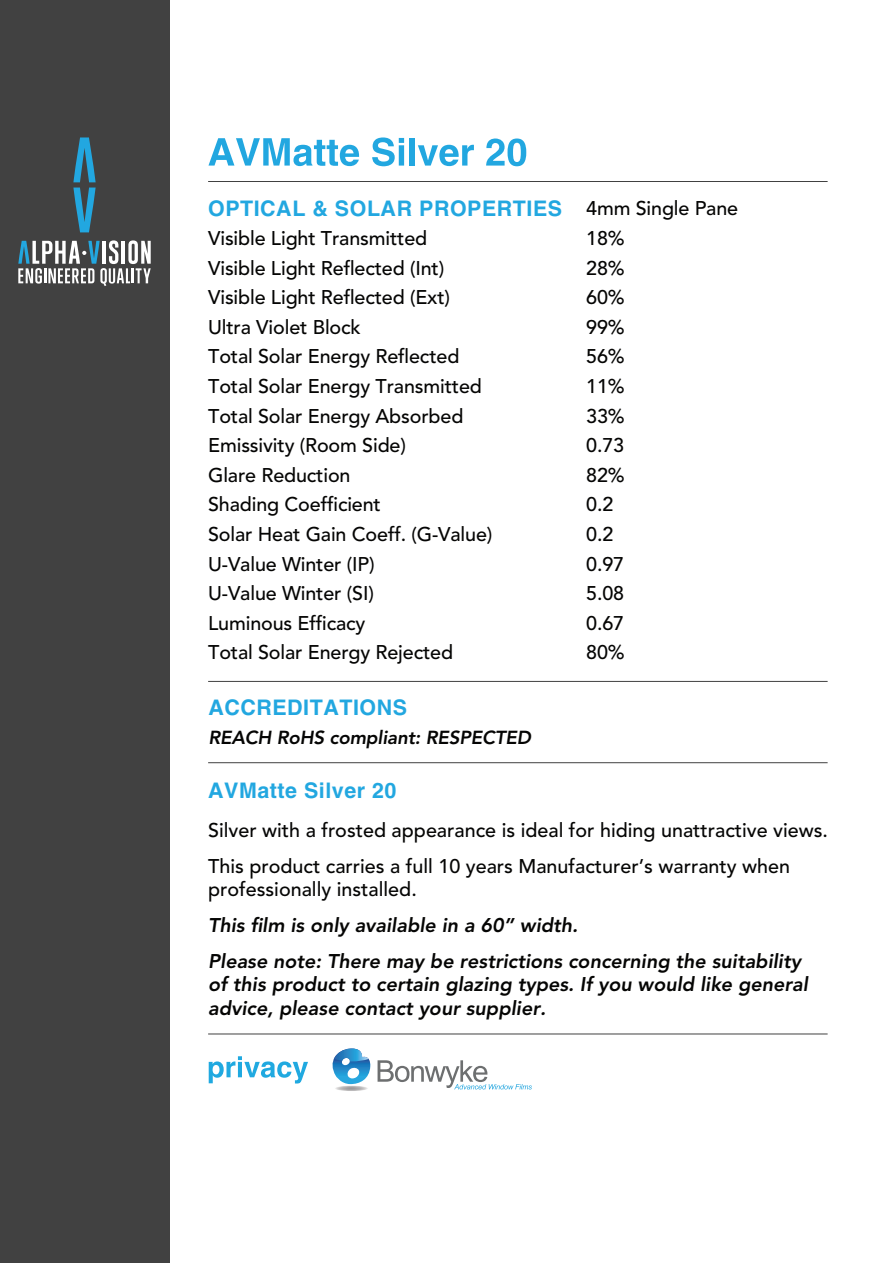
<style>
.page{position:relative;width:893px;height:1263px;background:#fff}
.page>*{position:absolute;margin:0;border:0;box-sizing:border-box;transform-origin:0 0}
.t1{font:700 21.45px "Helvetica";letter-spacing:.025em;color:#22a7e0}
.t2{font:500 19.8px/35.7px "Avenir LT Std";letter-spacing:-.005em;color:#050504}
.t3{font:italic 800 19.8px/35.7px "Avenir LT Std";color:#050504}
.t4{font:italic 800 18.75px "Avenir LT Std";letter-spacing:-.005em;color:#050504}
.s1{font-family:"Avenir LT Std";font-weight:500;font-size:19.8px;color:#050504}
</style>
<div class="page">
<div style="left:0;top:0;width:169px;height:1263px;background:#414141"></div>
<svg style="left:18px;top:240px;width:133px;height:46px"></svg>
<svg style="left:73px;top:137px;width:23px;height:45px"></svg>
<svg style="left:73px;top:188px;width:23px;height:44px"></svg>
<svg style="left:208px;top:138px;width:151px;height:28px"></svg>
<svg style="left:372px;top:137px;width:32px;height:29px"></svg>
<div style="left:409px;top:138px;width:6px;height:28px;background:#22a7e0"></div>
<svg style="left:418px;top:145px;width:56px;height:21px"></svg>
<svg style="left:486px;top:138px;width:40px;height:28px"></svg>
<hr style="left:208px;top:181px;width:620px;height:1px;background:#414141">
<hr style="left:208px;top:681px;width:620px;height:1px;background:#414141">
<hr style="left:208px;top:762px;width:620px;height:1px;background:#414141">
<hr style="left:208px;top:1033px;width:620px;height:1px;background:#414141">
<svg style="left:209px;top:1056px;width:99px;height:27px"></svg>
<svg style="left:332px;top:1048px;width:39px;height:36px"></svg>
<img style="left:335px;top:1086px;width:33px;height:5px">
<svg style="left:378px;top:1060px;width:154px;height:29px"></svg>
<p class="t1" style="left:208px;top:195px;width:532px">OPTICAL &amp; SOLAR PROPERTIES <span class="s1">4mm Single Pane</span></p>
<p class="t2" style="left:208px;top:221px;width:221px">Visible Light Transmitted</p>
<p class="t2" style="left:586px;top:221px;width:40px">18%</p>
<p class="t2" style="left:208px;top:250px;width:238px">Visible Light Reflected (Int)</p>
<p class="t2" style="left:586px;top:250px;width:40px">28%</p>
<p class="t2" style="left:208px;top:280px;width:243px">Visible Light Reflected (Ext)</p>
<p class="t2" style="left:586px;top:280px;width:40px">60%</p>
<p class="t2" style="left:208px;top:310px;width:154px">Ultra Violet Block</p>
<p class="t2" style="left:586px;top:310px;width:40px">99%</p>
<p class="t2" style="left:208px;top:339px;width:253px">Total Solar Energy Reflected</p>
<p class="t2" style="left:586px;top:339px;width:40px">56%</p>
<p class="t2" style="left:208px;top:369px;width:275px">Total Solar Energy Transmitted</p>
<p class="t2" style="left:586px;top:369px;width:40px">11%</p>
<p class="t2" style="left:208px;top:398px;width:257px">Total Solar Energy Absorbed</p>
<p class="t2" style="left:586px;top:398px;width:40px">33%</p>
<p class="t2" style="left:208px;top:428px;width:199px">Emissivity (Room Side)</p>
<p class="t2" style="left:586px;top:428px;width:39px">0.73</p>
<p class="t2" style="left:208px;top:458px;width:144px">Glare Reduction</p>
<p class="t2" style="left:586px;top:458px;width:40px">82%</p>
<p class="t2" style="left:208px;top:487px;width:174px">Shading Coefficient</p>
<p class="t2" style="left:586px;top:487px;width:29px">0.2</p>
<p class="t2" style="left:208px;top:517px;width:286px">Solar Heat Gain Coeff. (G-Value)</p>
<p class="t2" style="left:586px;top:517px;width:29px">0.2</p>
<p class="t2" style="left:208px;top:546px;width:168px">U-Value Winter (IP)</p>
<p class="t2" style="left:586px;top:546px;width:39px">0.97</p>
<p class="t2" style="left:208px;top:576px;width:167px">U-Value Winter (SI)</p>
<p class="t2" style="left:586px;top:576px;width:39px">5.08</p>
<p class="t2" style="left:208px;top:605px;width:159px">Luminous Efficacy</p>
<p class="t2" style="left:586px;top:605px;width:39px">0.67</p>
<p class="t2" style="left:208px;top:635px;width:247px">Total Solar Energy Rejected</p>
<p class="t2" style="left:586px;top:635px;width:40px">80%</p>
<p class="t1" style="left:208px;top:694px;width:200px">ACCREDITATIONS</p>
<p class="t4" style="left:208px;top:727px;width:324px">REACH RoHS compliant: RESPECTED</p>
<p class="t1" style="left:208px;top:777px;width:190px">AVMatte Silver 20</p>
<p class="t2" style="left:208px;top:813px;width:621px">Silver with a frosted appearance is ideal for hiding unattractive views.<br>This product carries a full 10 years Manufacturer’s warranty when</p>
<p class="t2" style="left:208px;top:872px;width:210px">professionally installed.</p>
<p class="t3" style="left:208px;top:907px;width:594px">This film is only available in a 60” width.<br>Please note: There may be restrictions concerning the suitability</p>
<p class="t3" style="left:208px;top:973px;width:601px;line-height:23.7px">of this product to certain glazing types. If you would like general advice, please contact your supplier.</p>
</div>
